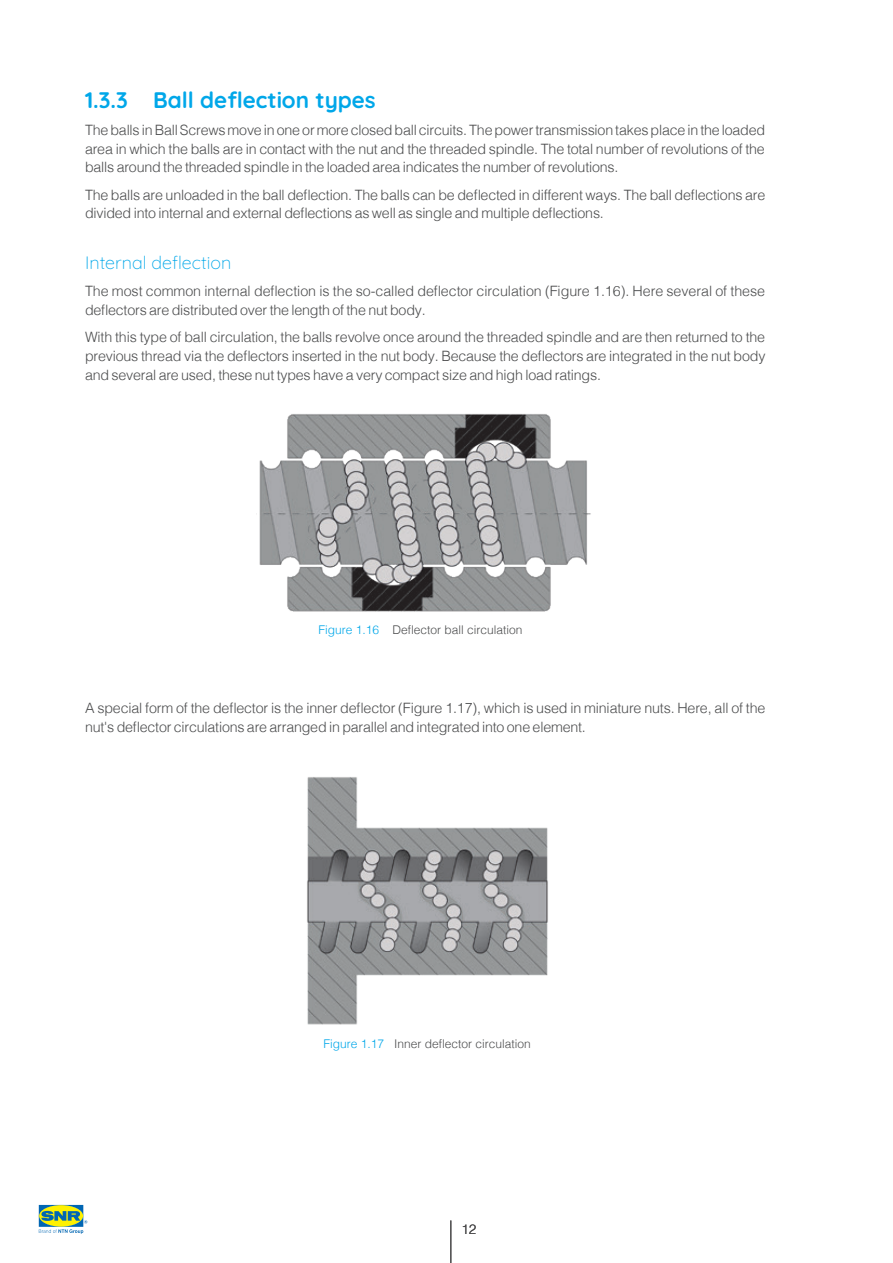
<style>
.page{position:relative;width:893px;height:1263px;background:#fff}
.page>*{position:absolute;margin:0;border:0;box-sizing:border-box;transform-origin:0 0}
.t1{font:300 22.5px "Quicksand";color:#00a7e9}
.t2{font:300 18px "Quicksand";color:#00a7e9}
.t3{font:300 14.25px/18.8px "Helvetica";letter-spacing:-.015em;color:#4b4c4d}
.t4{font:300 13.5px "Helvetica";color:#231f20}
.t5{font:300 12px "Helvetica";color:#4b4c4d}
.s1{color:#00a7e9}
</style>
<div class="page">
<img style="left:256px;top:414px;width:335px;height:198px">
<img style="left:307px;top:777px;width:241px;height:248px">
<hr style="left:450px;top:1220px;width:1px;height:43px;background:#4b4c4d">
<svg style="left:39px;top:1205px;width:48px;height:29px"></svg>
<h1 class="t1" style="left:85px;top:82px;width:292px">1.3.3 Ball deflection types</h1>
<p class="t3" style="left:85px;top:119px;width:682px;text-align:justify">The balls in Ball Screws move in one or more closed ball circuits. The power transmission takes place in the loaded area in which the balls are in contact with the nut and the threaded spindle. The total number of revolutions of the balls around the threaded spindle in the loaded area indicates the number of revolutions.</p>
<p class="t3" style="left:85px;top:184px;width:682px">The balls are unloaded in the ball deflection. The balls can be deflected in different ways. The ball deflections are divided into internal and external deflections as well as single and multiple deflections.</p>
<p class="t2" style="left:85px;top:249px;width:148px">Internal deflection</p>
<p class="t3" style="left:85px;top:281px;width:682px">The most common internal deflection is the so-called deflector circulation (Figure 1.16). Here several of these deflectors are distributed over the length of the nut body.</p>
<p class="t3" style="left:85px;top:327px;width:682px;text-align:justify">With this type of ball circulation, the balls revolve once around the threaded spindle and are then returned to the previous thread via the deflectors inserted in the nut body. Because the deflectors are integrated in the nut body and several are used, these nut types have a very compact size and high load ratings.</p>
<p class="t5" style="left:318px;top:619px;width:206px"><span class="s1">Figure 1.16</span> Deflector ball circulation</p>
<p class="t3" style="left:85px;top:697px;width:682px">A special form of the deflector is the inner deflector (Figure 1.17), which is used in miniature nuts. Here, all of the nut's deflector circulations are arranged in parallel and integrated into one element.</p>
<p class="t5" style="left:324px;top:1034px;width:209px"><span class="s1">Figure 1.17</span> Inner deflector circulation</p>
<p class="t4" style="left:461px;top:1218px;width:17px">12</p>
</div>
